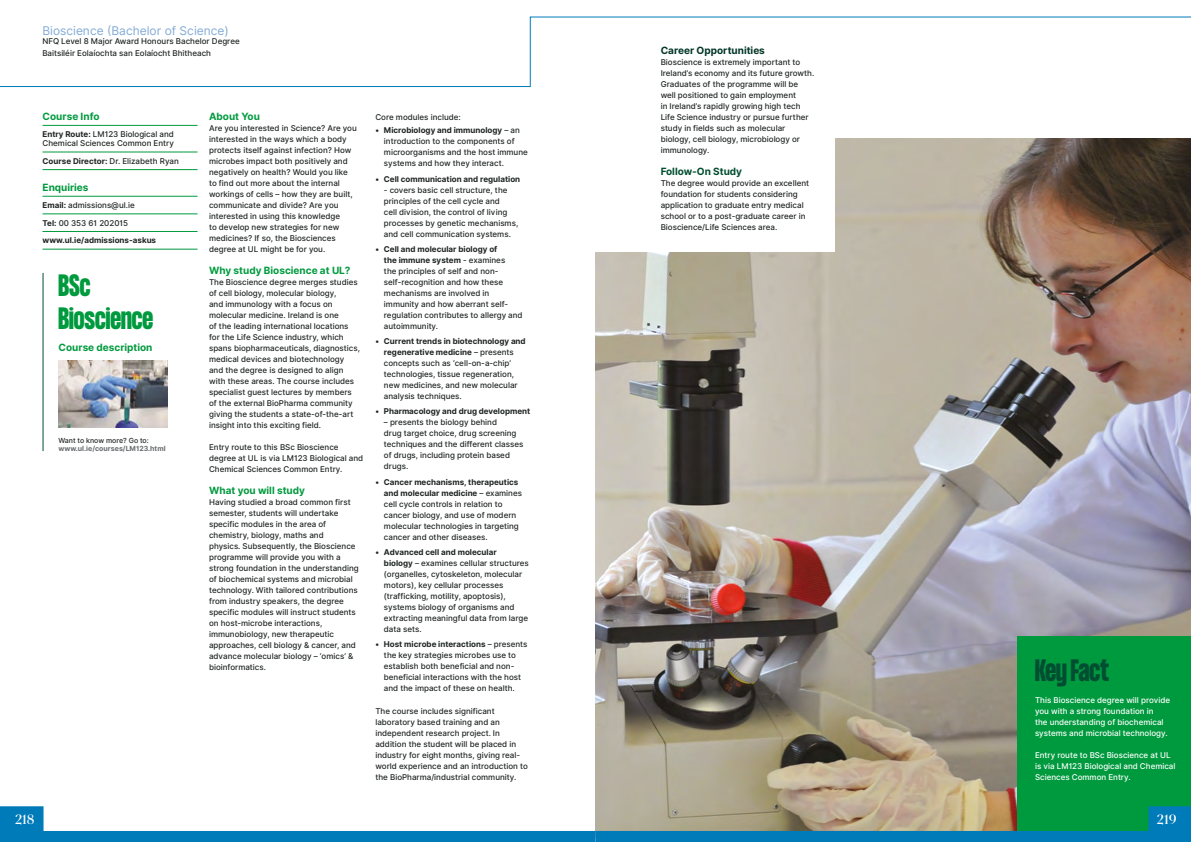
<style>
.page{position:relative;width:1191px;height:842px;background:#fff}
.page>*{position:absolute;margin:0;border:0;box-sizing:border-box;transform-origin:0 0}
.t1{font:700 27px/33px "Formula Condensed";color:#009a3e}
.t2{font:700 27px "Formula Condensed";letter-spacing:-.01em;color:#004e32}
.t3{font:500 14px "Saol Standard";color:#fff}
.t4{font:12px "Inter";color:#82abd6}
.t5{font:700 10px "Inter";color:#009a3e}
.t6{font:700 10px "Inter";color:#003626}
.t7{font:700 10px "Inter";color:#004e32}
.t8{font:500 8px/11px "Inter";color:#1f2522}
.t9{font:500 8px/11px "Inter";color:#fff}
.t10{font:700 8px "Inter";color:#1f2522}
.t11{font:700 7px "Inter";color:#696d6f}
.t12{font:500 7px "Inter";color:#1f2522}
.s1{font-weight:700}
</style>
<div class="page">
<img style="left:595px;top:138px;width:596px;height:668px">
<div style="left:573px;top:50px;width:261px;height:202px;background:#fff"></div>
<div style="left:1017px;top:637px;width:174px;height:205px;background:#009a3e"></div>
<svg style="left:0;top:806px;width:1191px;height:36px"></svg>
<svg style="left:0;top:16px;width:1191px;height:71px"></svg>
<hr style="left:43px;top:152px;width:154px;height:1px;background:#009a3e">
<hr style="left:43px;top:169px;width:154px;height:1px;background:#009a3e">
<hr style="left:43px;top:125px;width:154px;height:1px;background:#009a3e">
<hr style="left:43px;top:214px;width:154px;height:1px;background:#009a3e">
<hr style="left:43px;top:231px;width:154px;height:1px;background:#009a3e">
<hr style="left:43px;top:249px;width:154px;height:1px;background:#009a3e">
<hr style="left:43px;top:196px;width:154px;height:1px;background:#009a3e">
<hr style="left:43px;top:273px;width:1px;height:178px;background:#004e32">
<img style="left:58px;top:361px;width:110px;height:67px">
<h3 class="t4" style="left:42px;top:22px;width:188px">Bioscience (Bachelor of Science)</h3>
<p class="t8" style="left:42px;top:35px;width:199px;line-height:11.8px">NFQ Level 8 Major Award Honours Bachelor Degree<br>Baitsiléir Eolaíochta san Eolaíocht Bhitheach</p>
<p class="t5" style="left:43px;top:109px;width:58px">Course Info</p>
<p class="t8" style="left:43px;top:130px;width:133px;line-height:9px"><span class="s1">Entry Route:</span> LM123 Biological and<br>Chemical Sciences Common Entry</p>
<p class="t8" style="left:43px;top:156px;width:138px"><span class="s1">Course Director:</span> Dr. Elizabeth Ryan</p>
<p class="t5" style="left:43px;top:180px;width:48px">Enquiries</p>
<p class="t8" style="left:43px;top:200px;width:94px"><span class="s1">Email:</span> admissions@ul.ie</p>
<p class="t8" style="left:43px;top:217px;width:87px"><span class="s1">Tel:</span> 00 353 61 202015</p>
<p class="t10" style="left:43px;top:235px;width:115px">www.ul.ie/admissions-askus</p>
<h1 class="t1" style="left:58px;top:270px;width:96px">BSc<br>Bioscience</h1>
<p class="t5" style="left:58px;top:340px;width:96px">Course description</p>
<p class="t12" style="left:58px;top:435px;width:92px">Want to know more? Go to:</p>
<p class="t11" style="left:58px;top:444px;width:109px">www.ul.ie/courses/LM123.html</p>
<p class="t5" style="left:209px;top:109px;width:52px">About You</p>
<p class="t8" style="left:209px;top:122px;width:149px">Are you interested in Science? Are you interested in the ways which a body protects itself against infection? How microbes impact both positively and negatively on health? Would you like to find out more about the internal workings of cells – how they are built, communicate and divide? Are you interested in using this knowledge<br>to develop new strategies for new medicines? If so, the Biosciences degree at UL might be for you.</p>
<p class="t5" style="left:209px;top:263px;width:143px">Why study Bioscience at UL?</p>
<p class="t8" style="left:209px;top:276px;width:152px">The Bioscience degree merges studies of cell biology, molecular biology,<br>and immunology with a focus on molecular medicine. Ireland is one<br>of the leading international locations for the Life Science industry, which spans biopharmaceuticals, diagnostics, medical devices and biotechnology and the degree is designed to align with these areas. The course includes specialist guest lectures by members of the external BioPharma community giving the students a state-of-the-art insight into this exciting field.</p>
<p class="t8" style="left:209px;top:441px;width:156px">Entry route to this BSc Bioscience degree at UL is via LM123 Biological and<br>Chemical Sciences Common Entry.</p>
<p class="t5" style="left:209px;top:483px;width:97px">What you will study</p>
<p class="t8" style="left:209px;top:496px;width:151px">Having studied a broad common first semester, students will undertake specific modules in the area of chemistry, biology, maths and<br>physics. Subsequently, the Bioscience programme will provide you with a strong foundation in the understanding of biochemical systems and microbial technology. With tailored contributions from industry speakers, the degree specific modules will instruct students on host-microbe interactions, immunobiology, new therapeutic approaches, cell biology &amp; cancer, and advance molecular biology – ‘omics’ &amp; bioinformatics.</p>
<p class="t8" style="left:375px;top:111px;width:87px">Core modules include:</p>
<p class="t8" style="left:384px;top:125px;width:145px;text-indent:-9px"><span class="s1">• Microbiology and immunology</span> – an introduction to the components of microorganisms and the host immune systems and how they interact.</p>
<p class="t10" style="left:375px;top:173px;width:146px">• Cell communication and regulation</p>
<p class="t8" style="left:384px;top:184px;width:136px">- covers basic cell structure, the principles of the cell cycle and<br>cell division, the control of living processes by genetic mechanisms, and cell communication systems.</p>
<p class="t8" style="left:384px;top:244px;width:140px;text-indent:-9px"><span class="s1">• Cell and molecular biology of<br>the immune system</span> - examines<br>the principles of self and non&shy;self-recognition and how these mechanisms are involved in immunity and how aberrant self&shy;regulation contributes to allergy and autoimmunity.</p>
<p class="t8" style="left:384px;top:336px;width:143px;text-indent:-9px"><span class="s1">• Current trends in biotechnology and regenerative medicine</span> – presents concepts such as ‘cell-on-a-chip’ technologies, tissue regeneration, new medicines, and new molecular analysis techniques.</p>
<p class="t10" style="left:375px;top:406px;width:156px">• Pharmacology and drug development</p>
<p class="t8" style="left:384px;top:417px;width:141px">– presents the biology behind<br>drug target choice, drug screening techniques and the different classes of drugs, including protein based drugs.</p>
<p class="t8" style="left:384px;top:476px;width:140px;text-indent:-9px"><span class="s1">• Cancer mechanisms, therapeutics and molecular medicine</span> – examines cell cycle controls in relation to cancer biology, and use of modern molecular technologies in targeting cancer and other diseases.</p>
<p class="t8" style="left:384px;top:547px;width:146px;text-indent:-9px"><span class="s1">• Advanced cell and molecular<br>biology</span> – examines cellular structures (organelles, cytoskeleton, molecular motors), key cellular processes (trafficking, motility, apoptosis), systems biology of organisms and extracting meaningful data from large data sets.</p>
<p class="t8" style="left:375px;top:639px;width:154px;text-align:center"><span class="s1">• Host microbe interactions</span> – presents the key strategies microbes use to establish both beneficial and non&shy;beneficial interactions with the host and the impact of these on health.</p>
<p class="t8" style="left:375px;top:705px;width:154px">The course includes significant laboratory based training and an independent research project. In addition the student will be placed in industry for eight months, giving real&shy;world experience and an introduction to the BioPharma/industrial community.</p>
<p class="t6" style="left:660px;top:43px;width:106px">Career Opportunities</p>
<p class="t8" style="left:660px;top:56px;width:155px">Bioscience is extremely important to Ireland’s economy and its future growth.<br>Graduates of the programme will be well positioned to gain employment<br>in Ireland’s rapidly growing high tech Life Science industry or pursue further study in fields such as molecular biology, cell biology, microbiology or immunology.</p>
<p class="t7" style="left:660px;top:164px;width:83px">Follow-On Study</p>
<p class="t8" style="left:660px;top:177px;width:150px">The degree would provide an excellent foundation for students considering application to graduate entry medical school or to a post-graduate career in Bioscience/Life Sciences area.</p>
<h1 class="t2" style="left:1035px;top:654px;width:75px">Key Fact</h1>
<p class="t9" style="left:1035px;top:694px;width:137px">This Bioscience degree will provide you with a strong foundation in<br>the understanding of biochemical systems and microbial technology.</p>
<p class="t9" style="left:1035px;top:749px;width:142px">Entry route to BSc Bioscience at UL is via LM123 Biological and Chemical<br>Sciences Common Entry.</p>
<h2 class="t3" style="left:15px;top:809px;width:21px">218</h2>
<h2 class="t3" style="left:1157px;top:809px;width:21px">219</h2>
</div>
